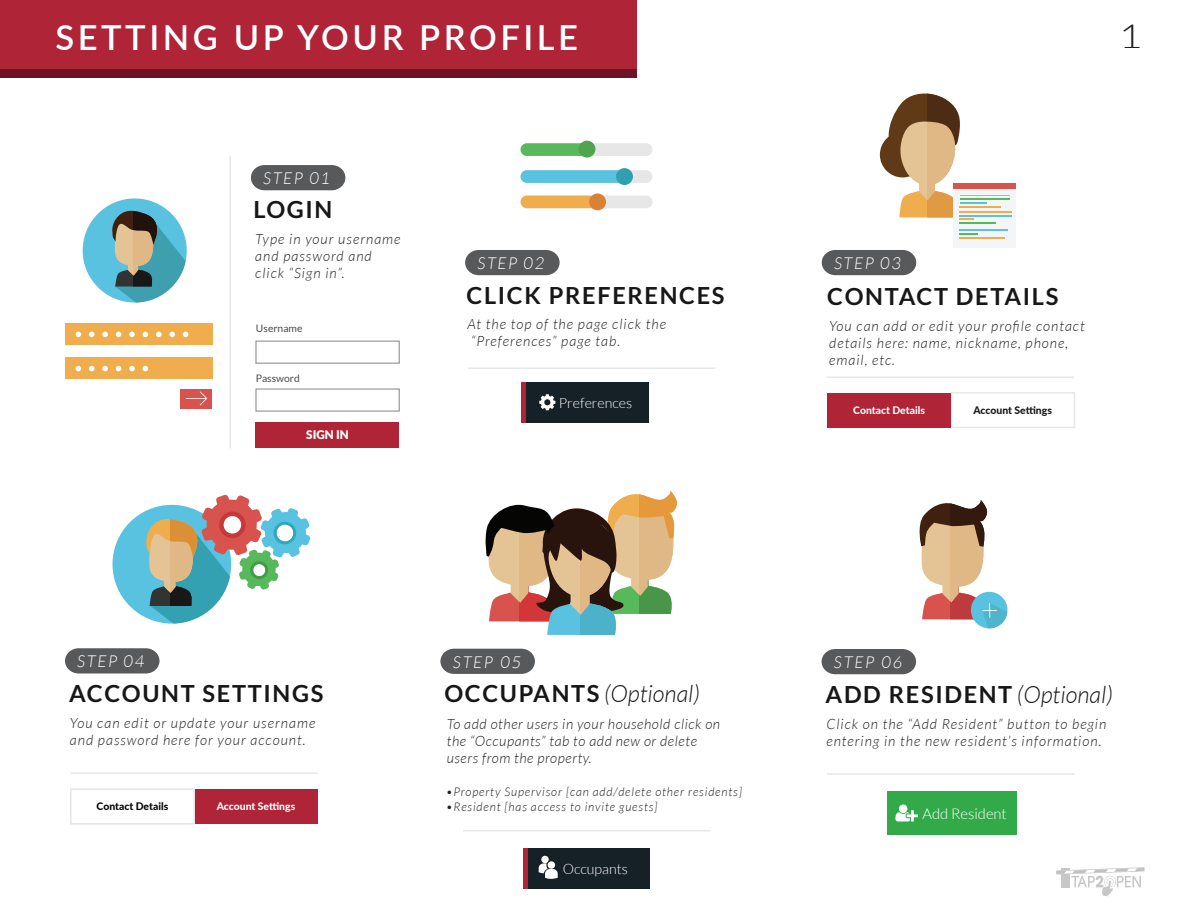
<style>
.page{position:relative;width:1188px;height:918px;background:#fff}
.page>*{position:absolute;margin:0;border:0;box-sizing:border-box;transform-origin:0 0}
.t1{font:600 34.5px "Lato";letter-spacing:.105em;color:#fff}
.t2{font:300 33.3px "Lato";color:#231f20;scale:1.23 1}
.t3{font:700 23.55px "Lato";letter-spacing:.07em;color:#181717}
.t4{font:italic 300 23.55px "Lato";color:#181717}
.t5{font:italic 300 16.5px "Lato";letter-spacing:.1em;color:#fff}
.t6{font:300 14.85px "Lato";color:#fff}
.t7{font:italic 300 14.1px/17px "Lato";letter-spacing:.07em;color:#231f20}
.t8{font:italic 300 14.1px/17px "Lato";letter-spacing:.04em;color:#231f20}
.t9{font:300 14.1px "Lato";color:#fff}
.t10{font:italic 300 12px "Lato";letter-spacing:.07em;color:#231f20}
.t11{font:900 11.85px "Lato";color:#fff}
.t12{font:800 10.35px "Lato";color:#fff}
.t13{font:10.35px "Lato";color:#4c4c4c}
.t14{font:800 10.35px "Lato";letter-spacing:-.005em;color:#181717}
.t15{font:800 10.35px "Lato";color:#040503}
.s1{font-weight:700;font-style:normal}
.s2{font-weight:300;font-style:italic}
</style>
<div class="page">
<div style="left:255px;top:422px;width:144px;height:25px;background:#af2436"></div>
<div style="left:0;top:0;width:637px;height:70px;background:#af2436"></div>
<div style="left:0;top:70px;width:637px;height:8px;background:#6b1524"></div>
<div style="left:83px;top:198px;width:104px;height:105px;background:#58c2e0;border-radius:50%"></div>
<div style="left:65px;top:323px;width:147px;height:21px;background:#f0ad4d"></div>
<div style="left:65px;top:357px;width:147px;height:21px;background:#f0ad4d"></div>
<svg style="left:76px;top:332px;width:5px;height:5px"></svg>
<svg style="left:89px;top:332px;width:6px;height:5px"></svg>
<svg style="left:102px;top:332px;width:6px;height:5px"></svg>
<svg style="left:116px;top:332px;width:5px;height:5px"></svg>
<svg style="left:129px;top:332px;width:6px;height:5px"></svg>
<svg style="left:143px;top:332px;width:5px;height:5px"></svg>
<svg style="left:156px;top:332px;width:6px;height:5px"></svg>
<svg style="left:169px;top:332px;width:6px;height:5px"></svg>
<svg style="left:183px;top:332px;width:5px;height:5px"></svg>
<svg style="left:76px;top:366px;width:5px;height:5px"></svg>
<svg style="left:89px;top:366px;width:6px;height:5px"></svg>
<svg style="left:102px;top:366px;width:6px;height:5px"></svg>
<svg style="left:116px;top:366px;width:5px;height:5px"></svg>
<svg style="left:129px;top:366px;width:6px;height:5px"></svg>
<svg style="left:143px;top:366px;width:5px;height:5px"></svg>
<div style="left:180px;top:389px;width:32px;height:19px;background:#d9534e"></div>
<svg style="left:186px;top:391px;width:21px;height:14px"></svg>
<svg style="left:110px;top:209px;width:77px;height:94px"></svg>
<div style="left:255px;top:341px;width:145px;height:23px;border:1px solid #999"></div>
<div style="left:255px;top:388px;width:145px;height:24px;border:1px solid #999"></div>
<hr style="left:230px;top:156px;width:1px;height:292px;background:#e6e7e6">
<hr style="left:468px;top:368px;width:248px;height:1px;background:#e6e7e6">
<hr style="left:826px;top:376px;width:248px;height:2px;background:#e6e7e6">
<div style="left:950px;top:392px;width:125px;height:36px;border:2px solid #e6e7e6"></div>
<div style="left:827px;top:393px;width:124px;height:35px;background:#af2436"></div>
<div style="left:194px;top:789px;width:124px;height:35px;background:#af2437"></div>
<div style="left:70px;top:788px;width:125px;height:37px;background:#fff;border:2px solid #e5e6e6"></div>
<hr style="left:70px;top:772px;width:248px;height:2px;background:#e6e7e6">
<svg style="left:251px;top:165px;width:94px;height:25px;background:#616264"></svg>
<svg style="left:465px;top:250px;width:95px;height:25px;background:#626365"></svg>
<svg style="left:822px;top:250px;width:94px;height:25px;background:#616264"></svg>
<svg style="left:65px;top:648px;width:95px;height:25px;background:#646567"></svg>
<div style="left:521px;top:143px;width:132px;height:13px;background:#e6e7e6;border-radius:6px"></div>
<div style="left:520px;top:143px;width:67px;height:13px;background:#58b95c;border-radius:6px"></div>
<div style="left:521px;top:196px;width:132px;height:12px;background:#e6e7e6;border-radius:6px"></div>
<div style="left:520px;top:196px;width:76px;height:12px;background:#f0ad4d;border-radius:6px"></div>
<div style="left:521px;top:170px;width:132px;height:13px;background:#e6e7e6;border-radius:6px"></div>
<div style="left:520px;top:170px;width:105px;height:13px;background:#58c2e0;border-radius:6px"></div>
<div style="left:589px;top:193px;width:17px;height:17px;background:#d88137;border-radius:50%"></div>
<div style="left:579px;top:141px;width:16px;height:17px;background:#4ea44f;border-radius:50%"></div>
<div style="left:616px;top:168px;width:17px;height:17px;background:#30a0b1;border-radius:50%"></div>
<div style="left:953px;top:183px;width:62px;height:65px;background:#f4f5f6"></div>
<hr style="left:960px;top:195px;width:49px;height:1px;background:#f0ad4d">
<hr style="left:960px;top:199px;width:49px;height:1px;background:#58b95c">
<hr style="left:960px;top:230px;width:48px;height:1px;background:#58c2e0">
<svg style="left:960px;top:233px;width:18px;height:2px"></svg>
<hr style="left:960px;top:237px;width:45px;height:2px;background:#f0ad4d">
<hr style="left:960px;top:206px;width:41px;height:1px;background:#f0ad4d">
<hr style="left:960px;top:212px;width:52px;height:1px;background:#f0ad4d">
<hr style="left:960px;top:215px;width:52px;height:2px;background:#58c2e0">
<svg style="left:881px;top:93px;width:105px;height:127px"></svg>
<hr style="left:960px;top:222px;width:36px;height:2px;background:#58b95c">
<div style="left:953px;top:183px;width:62px;height:6px;background:#d9534e"></div>
<div style="left:112px;top:505px;width:119px;height:119px;background:#58c2e0;border-radius:50%"></div>
<svg style="left:143px;top:494px;width:167px;height:130px"></svg>
<div style="left:887px;top:792px;width:130px;height:43px;background:#32aa49"></div>
<svg style="left:895px;top:805px;width:23px;height:17px"></svg>
<hr style="left:463px;top:830px;width:248px;height:1px;background:#e6e7e6">
<svg style="left:440px;top:649px;width:95px;height:25px;background:#636466"></svg>
<hr style="left:827px;top:773px;width:248px;height:2px;background:#e6e7e6">
<svg style="left:822px;top:649px;width:94px;height:25px;background:#616264"></svg>
<svg style="left:1056px;top:867px;width:88px;height:29px"></svg>
<svg style="left:485px;top:490px;width:192px;height:145px"></svg>
<svg style="left:919px;top:499px;width:88px;height:129px"></svg>
<div style="left:526px;top:382px;width:122px;height:40px;background:#152127"></div>
<svg style="left:539px;top:394px;width:16px;height:16px"></svg>
<hr style="left:522px;top:382px;width:4px;height:40px;background:#af2436">
<div style="left:528px;top:848px;width:122px;height:40px;background:#152127"></div>
<hr style="left:524px;top:848px;width:4px;height:40px;background:#af2436">
<svg style="left:539px;top:856px;width:19px;height:23px"></svg>
<h1 class="t1" style="left:55px;top:12px;width:524px">SETTING UP YOUR PROFILE</h1>
<h2 class="t2" style="left:1119px;top:18px;width:21px">1</h2>
<p class="t5" style="left:263px;top:169px;width:68px">STEP 01</p>
<h3 class="t3" style="left:253px;top:196px;width:81px">LOGIN</h3>
<p class="t7" style="left:255px;top:231px;width:147px">Type in your username and password and click “Sign in”.</p>
<p class="t13" style="left:256px;top:323px;width:48px">Username</p>
<p class="t13" style="left:256px;top:373px;width:45px">Password</p>
<p class="t11" style="left:306px;top:427px;width:44px">SIGN IN</p>
<p class="t5" style="left:477px;top:254px;width:68px">STEP 02</p>
<p class="t5" style="left:834px;top:254px;width:68px">STEP 03</p>
<h3 class="t3" style="left:467px;top:282px;width:260px">CLICK PREFERENCES</h3>
<p class="t7" style="left:467px;top:316px;width:200px">At the top of the page click the “Preferences” page tab.</p>
<p class="t9" style="left:559px;top:395px;width:75px">Preferences</p>
<h3 class="t3" style="left:827px;top:283px;width:233px">CONTACT DETAILS</h3>
<p class="t7" style="left:829px;top:318px;width:257px">You can add or edit your profile contact details here: name, nickname, phone, email, etc.</p>
<p class="t12" style="left:853px;top:402px;width:73px">Contact Details</p>
<p class="t14" style="left:973px;top:402px;width:80px">Account Settings</p>
<p class="t5" style="left:77px;top:653px;width:68px">STEP 04</p>
<p class="t5" style="left:453px;top:653px;width:70px">STEP 05</p>
<p class="t5" style="left:834px;top:653px;width:70px">STEP 06</p>
<h3 class="t3" style="left:69px;top:680px;width:256px">ACCOUNT SETTINGS</h3>
<p class="t7" style="left:70px;top:715px;width:247px">You can edit or update your username and password here for your account.</p>
<h3 class="t4" style="left:444px;top:681px;width:257px"><span class="s1">OCCUPANTS</span> (Optional)</h3>
<p class="t8" style="left:447px;top:716px;width:275px">To add other users in your household click on the “Occupants” tab to add new or delete users from the property.</p>
<h3 class="t3" style="left:826px;top:681px;width:289px">ADD RESIDENT <span class="s2">(Optional)</span></h3>
<p class="t7" style="left:826px;top:716px;width:282px">Click on the “Add Resident” button to begin entering in the new resident’s information.</p>
<p class="t15" style="left:97px;top:799px;width:73px">Contact Details</p>
<p class="t12" style="left:217px;top:799px;width:80px">Account Settings</p>
<p class="t10" style="left:446px;top:785px;width:298px">•Property Supervisor [can add/delete other residents]</p>
<p class="t10" style="left:446px;top:800px;width:213px">•Resident [has access to invite guests]</p>
<p class="t6" style="left:923px;top:805px;width:86px">Add Resident</p>
<p class="t9" style="left:563px;top:861px;width:67px">Occupants</p>
</div>
